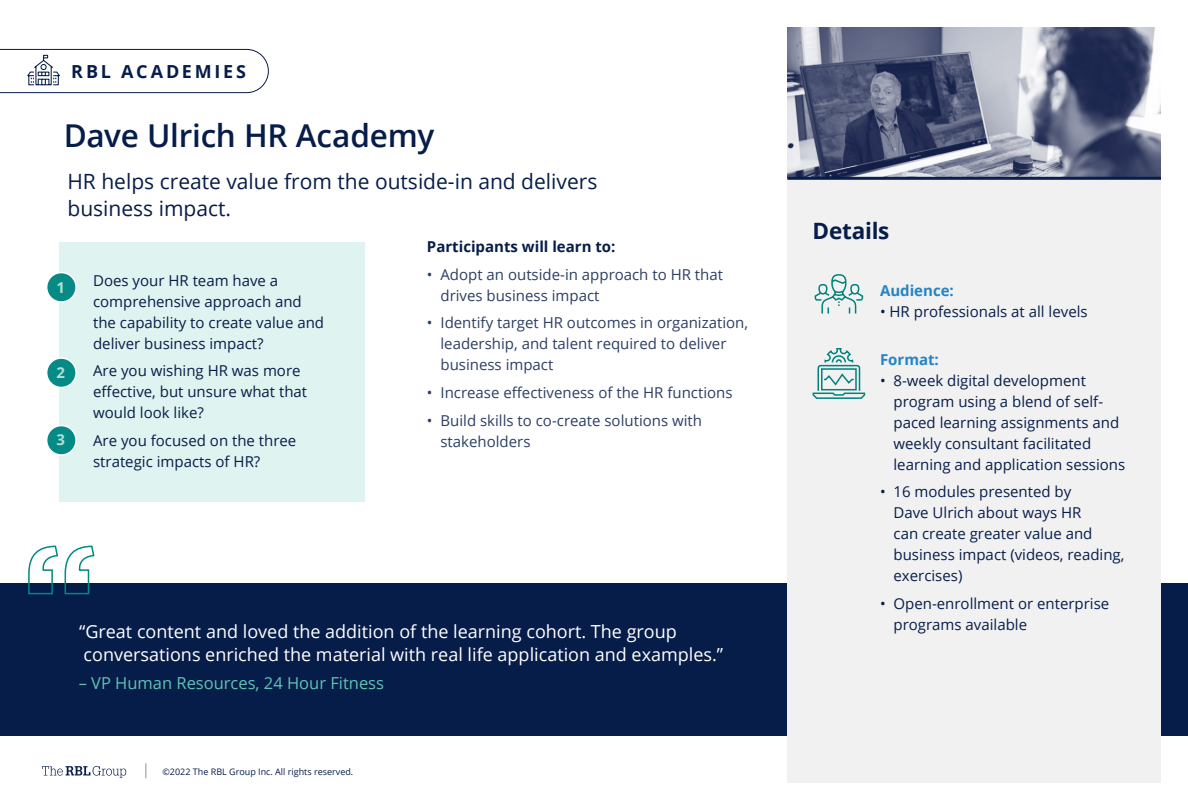
<style>
.page{position:relative;width:1188px;height:810px;background:#fff}
.page>*{position:absolute;margin:0;border:0;box-sizing:border-box;transform-origin:0 0}
.t1{font:600 31.5px "Open Sans";letter-spacing:-.01em;color:#071d49}
.t2{font:700 22.5px "Open Sans";letter-spacing:-.01em;color:#071d49}
.t3{font:21px/27px "Open Sans";color:#071d49}
.t4{font:18px/22.5px "Open Sans";color:#fff}
.t5{font:700 18px "Open Sans";letter-spacing:.155em;color:#071d49}
.t6{font:16.5px "Open Sans";color:#5ec4b6}
.t7{font:15px/21px "Open Sans";color:#071d49}
.t8{font:15px/21px "Open Sans";color:#2c3f64}
.t9{font:700 15px "Open Sans";color:#071d49}
.t10{font:700 15px "Open Sans";color:#2484c6}
.t11{font:700 15px "Open Sans";color:#aee1db}
.t12{font:9px "Open Sans";color:#071d49}
</style>
<div class="page">
<svg style="left:42px;top:766px;width:84px;height:12px"></svg>
<svg style="left:145px;top:763px;width:1px;height:15px"></svg>
<div style="left:0;top:583px;width:1188px;height:152px;background:#071d49"></div>
<div style="left:60px;top:243px;width:305px;height:259px;background:#dff3f0"></div>
<div style="left:788px;top:27px;width:373px;height:756px;background:#f1f1f2"></div>
<img style="left:788px;top:27px;width:373px;height:150px">
<svg style="left:814px;top:274px;width:50px;height:40px"></svg>
<hr style="left:788px;top:177px;width:373px;height:3px;background:#071d49">
<svg style="left:812px;top:348px;width:54px;height:51px"></svg>
<div style="left:821px;top:368px;width:36px;height:22px;border:2px solid #00827d"></div>
<svg style="left:0;top:49px;width:269px;height:44px"></svg>
<div style="left:47px;top:273px;width:29px;height:29px;background:#008884;border-radius:50%"></div>
<div style="left:46px;top:272px;width:31px;height:31px;border:2px solid #fff;border-radius:50%"></div>
<div style="left:47px;top:358px;width:29px;height:29px;background:#008884;border-radius:50%"></div>
<div style="left:46px;top:357px;width:31px;height:31px;border:2px solid #fff;border-radius:50%"></div>
<div style="left:47px;top:426px;width:29px;height:29px;background:#008884;border-radius:50%"></div>
<div style="left:46px;top:425px;width:31px;height:31px;border:2px solid #fff;border-radius:50%"></div>
<svg style="left:28px;top:545px;width:67px;height:50px"></svg>
<p class="t5" style="left:71px;top:59px;width:176px">RBL ACADEMIES</p>
<h1 class="t1" style="left:64px;top:114px;width:372px">Dave Ulrich HR Academy</h1>
<h3 class="t3" style="left:68px;top:167px;width:531px">HR helps create value from the outside-in and delivers business impact.</h3>
<p class="t11" style="left:57px;top:277px;width:10px">1</p>
<p class="t11" style="left:57px;top:362px;width:10px">2</p>
<p class="t11" style="left:57px;top:429px;width:10px">3</p>
<p class="t7" style="left:93px;top:269px;width:232px">Does your HR team have a comprehensive approach and the capability to create value and deliver business impact?</p>
<p class="t7" style="left:93px;top:360px;width:216px">Are you wishing HR was more effective, but unsure what that would look like?</p>
<p class="t7" style="left:93px;top:430px;width:205px">Are you focused on the three strategic impacts of HR?</p>
<p class="t9" style="left:427px;top:236px;width:190px">Participants will learn to:</p>
<p class="t8" style="left:440px;top:263px;width:284px;text-indent:-14px">• Adopt an outside-in approach to HR that drives business impact</p>
<p class="t8" style="left:440px;top:312px;width:309px;text-indent:-14px">• Identify target HR outcomes in organization, leadership, and talent required to deliver business impact</p>
<p class="t8" style="left:427px;top:382px;width:307px">• Increase effectiveness of the HR functions</p>
<p class="t8" style="left:440px;top:409px;width:263px;text-indent:-14px">• Build skills to co-create solutions with stakeholders</p>
<p class="t4" style="left:79px;top:620px;width:646px">“Great content and loved the addition of the learning cohort. The group conversations enriched the material with real life application and examples.”</p>
<p class="t6" style="left:79px;top:671px;width:307px">– VP Human Resources, 24 Hour Fitness</p>
<p class="t12" style="left:162px;top:765px;width:192px">©2022 The RBL Group Inc. All rights reserved.</p>
<h2 class="t2" style="left:813px;top:215px;width:78px">Details</h2>
<p class="t10" style="left:880px;top:280px;width:75px">Audience:</p>
<p class="t7" style="left:880px;top:300px;width:209px">• HR professionals at all levels</p>
<p class="t10" style="left:880px;top:349px;width:60px">Format:</p>
<p class="t7" style="left:894px;top:369px;width:233px;text-indent:-14px">• 8-week digital development program using a blend of self&shy;paced learning assignments and weekly consultant facilitated learning and application sessions</p>
<p class="t7" style="left:894px;top:481px;width:232px;text-indent:-14px">• 16 modules presented by<br>Dave Ulrich about ways HR<br>can create greater value and business impact (videos, reading, exercises)</p>
<p class="t7" style="left:894px;top:593px;width:217px;text-indent:-14px">• Open-enrollment or enterprise programs available</p>
</div>
